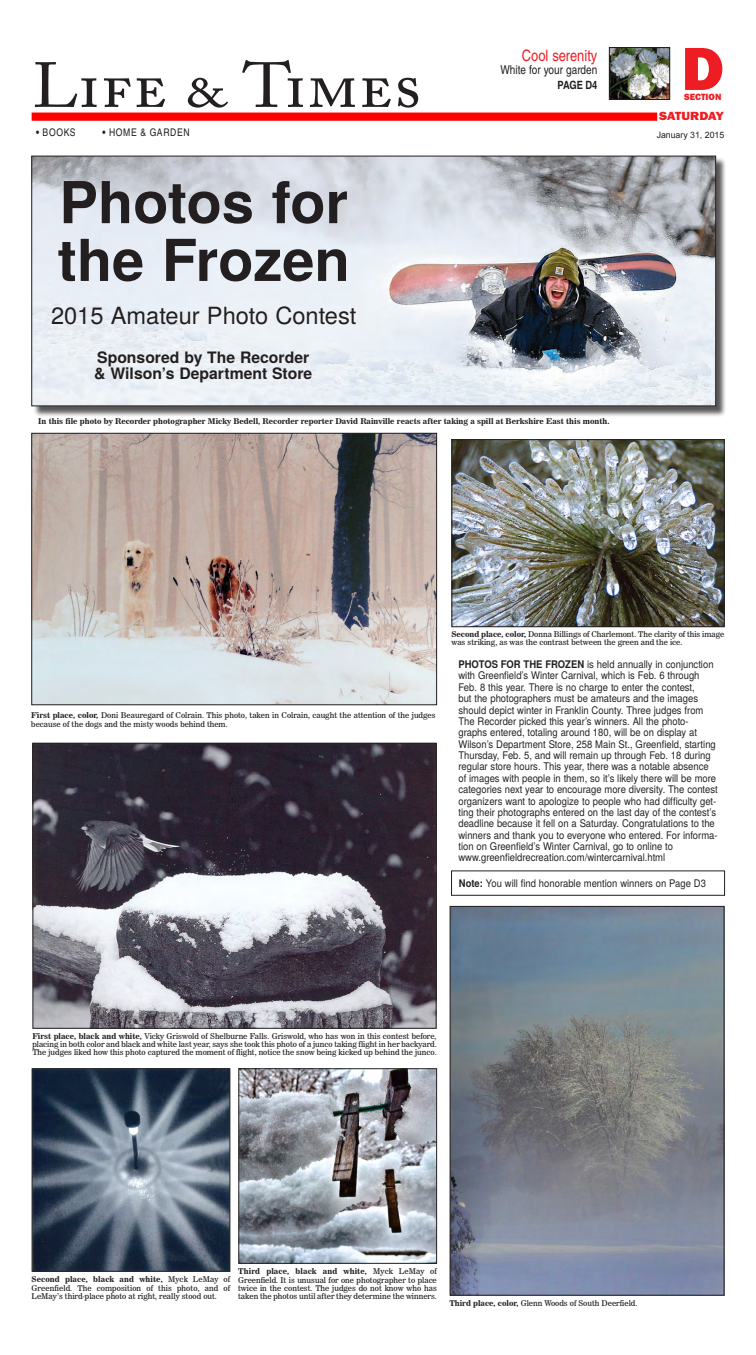
<style>
.page{position:relative;width:756px;height:1355px;background:#fff}
.page>*{position:absolute;margin:0;border:0;box-sizing:border-box;transform-origin:0 0}
.Unknown{font:63px "Adobe Caslon Pro";color:#231f20;scale:1.11 1}
.Unknown-2{font:62.91px "Franklin Gothic URW Hea";color:#ee1d23}
.Unknown-3{font:700 57.75px/57.8px "Te X Gyre Heros";color:#231f20}
.Unknown-4{font:23.62px "Te X Gyre Heros";color:#231f20}
.Unknown-5{font:700 15.75px/16.6px "Te X Gyre Heros";color:#231f20}
.Unknown-6{font:15.75px "Te X Gyre Heros Condensed";color:#ee1d23}
.Unknown-7{font:12.25px "Te X Gyre Heros Condensed";color:#231f20}
.Unknown-8{font:12.25px "Franklin Gothic URW Hea";letter-spacing:-.005em;color:#ee1d23;scale:1.09 1}
.Unknown-9{font:700 11.38px "Te X Gyre Heros Condensed";letter-spacing:-.015em;color:#231f20}
.Unknown-10{font:10.5px/11.4px "Te X Gyre Heros";color:#231f20;scale:.9 1}
.Unknown-11{font:10.5px "Te X Gyre Heros Condensed";letter-spacing:.065em;color:#231f20}
.Unknown-12{font:9.36px "Franklin Gothic URW Hea";color:#ee1d23}
.Unknown-13{font:8.75px "Arial";color:#231f20}
.Unknown-14{font:7.88px/8.3px "News 706 BT Roman C";color:#231f20;text-align:justify}
.Unknown-15{font:7.88px "News 706 BT Bold C";color:#231f20}
.s1{font-weight:700}
.s2{font-family:"News 706 BT Bold C"}
</style>
<div class="page">
<img style="left:611px;top:49px;width:57px;height:49px">
<div style="left:609px;top:47px;width:61px;height:53px;border:1px solid #231f20"></div>
<div style="left:32px;top:112px;width:691px;height:9px;background:#f00"></div>
<div style="left:657px;top:107px;width:68px;height:17px;background:#fff"></div>
<img style="left:33px;top:435px;width:402px;height:268px">
<div style="left:31px;top:433px;width:406px;height:272px;border:1px solid #231f20"></div>
<div style="left:33px;top:157px;width:694px;height:260px;background:#231f20;opacity:.75"></div>
<img style="left:33px;top:158px;width:681px;height:246px">
<div style="left:31px;top:156px;width:685px;height:250px;border:1px solid #231f20"></div>
<img style="left:34px;top:744px;width:401px;height:282px">
<div style="left:32px;top:742px;width:405px;height:286px;border:1px solid #231f20"></div>
<img style="left:34px;top:1070px;width:194px;height:199px">
<div style="left:32px;top:1068px;width:198px;height:203px;border:1px solid #231f20"></div>
<img style="left:453px;top:441px;width:270px;height:184px">
<div style="left:451px;top:439px;width:274px;height:188px;border:1px solid #231f20"></div>
<img style="left:240px;top:1070px;width:195px;height:191px">
<div style="left:238px;top:1068px;width:199px;height:195px;border:1px solid #231f20"></div>
<img style="left:452px;top:908px;width:270px;height:385px">
<div style="left:450px;top:906px;width:274px;height:389px;border:1px solid #231f20"></div>
<p class="Unknown" style="left:32px;top:48px;width:353px">Life &amp; Times</p>
<p class="Unknown-6" style="left:522px;top:43px;width:77px">Cool serenity</p>
<p class="Unknown-7" style="left:500px;top:60px;width:98px">White for your garden</p>
<p class="Unknown-9" style="left:557px;top:76px;width:42px">PAGE D4</p>
<p class="Unknown-2" style="left:681px;top:28px;width:44px">D</p>
<p class="Unknown-12" style="left:684px;top:90px;width:39px">SECTION</p>
<p class="Unknown-8" style="left:659px;top:108px;width:61px">SATURDAY</p>
<p class="Unknown-11" style="left:36px;top:125px;width:41px"><span class="s1">•</span> BOOKS</p>
<p class="Unknown-11" style="left:103px;top:125px;width:89px"><span class="s1">•</span> HOME &amp; GARDEN</p>
<p class="Unknown-13" style="left:657px;top:129px;width:69px">January 31, 2015</p>
<p class="Unknown-3" style="left:58px;top:171px;width:294px">Photos for the Frozen</p>
<p class="Unknown-4" style="left:51px;top:297px;width:307px">2015 Amateur Photo Contest</p>
<p class="Unknown-5" style="left:94px;top:348px;width:220px">Sponsored by The Recorder &amp; Wilson’s Department Store</p>
<p class="Unknown-15" style="left:38px;top:416px;width:573px">In this file photo by Recorder photographer Micky Bedell, Recorder reporter David Rainville reacts after taking a spill at Berkshire East this month.</p>
<p class="Unknown-14" style="left:31px;top:711px;width:406px"><span class="s2">First place, color,</span> Doni Beauregard of Colrain. This photo, taken in Colrain, caught the attention of the judges because of the dogs and the misty woods behind them.</p>
<p class="Unknown-14" style="left:451px;top:630px;width:274px"><span class="s2">Second place, color,</span> Donna Billings of Charlemont. The clarity of this image was striking, as was the contrast between the green and the ice.</p>
<p class="Unknown-10" style="left:458px;top:658px;width:290px"><span class="s1">PHOTOS FOR THE FROZEN</span> is held annually in conjunction with Greenfield’s Winter Carnival, which is Feb. 6 through Feb. 8 this year. There is no charge to enter the contest,<br>but the photographers must be amateurs and the images should depict winter in Franklin County. Three judges from The Recorder picked this year’s winners. All the photo&shy;graphs entered, totaling around 180, will be on display at Wilson’s Department Store, 258 Main St., Greenfield, starting Thursday, Feb. 5, and will remain up through Feb. 18 during regular store hours. This year, there was a notable absence of images with people in them, so it’s likely there will be more categories next year to encourage more diversity. The contest organizers want to apologize to people who had difficulty get&shy;ting their photographs entered on the last day of the contest’s deadline because it fell on a Saturday. Congratulations to the winners and thank you to everyone who entered. For informa&shy;tion on Greenfield’s Winter Carnival, go to online to www.greenfieldrecreation.com/wintercarnival.html</p>
<p class="Unknown-10" style="left:459px;top:876px;width:276px"><span class="s1">Note:</span> You will find honorable mention winners on Page D3</p>
<p class="Unknown-14" style="left:32px;top:1031px;width:406px"><span class="s2">First place, black and white,</span> Vicky Griswold of Shelburne Falls. Griswold, who has won in this contest before, placing in both color and black and white last year, says she took this photo of a junco taking flight in her backyard.<br>The judges liked how this photo captured the moment of flight, notice the snow being kicked up behind the junco.</p>
<p class="Unknown-14" style="left:238px;top:1267px;width:200px"><span class="s2">Third place, black and white,</span> Myck LeMay of Greenfield. It is unusual for one photographer to place twice in the contest. The judges do not know who has taken the photos until after they determine the winners.</p>
<p class="Unknown-14" style="left:32px;top:1275px;width:200px"><span class="s2">Second place, black and white,</span> Myck LeMay of Greenfield. The composition of this photo, and of LeMay’s third-place photo at right, really stood out.</p>
<p class="Unknown-14" style="left:449px;top:1298px;width:189px"><span class="s2">Third place, color,</span> Glenn Woods of South Deerfield.</p>
</div>
